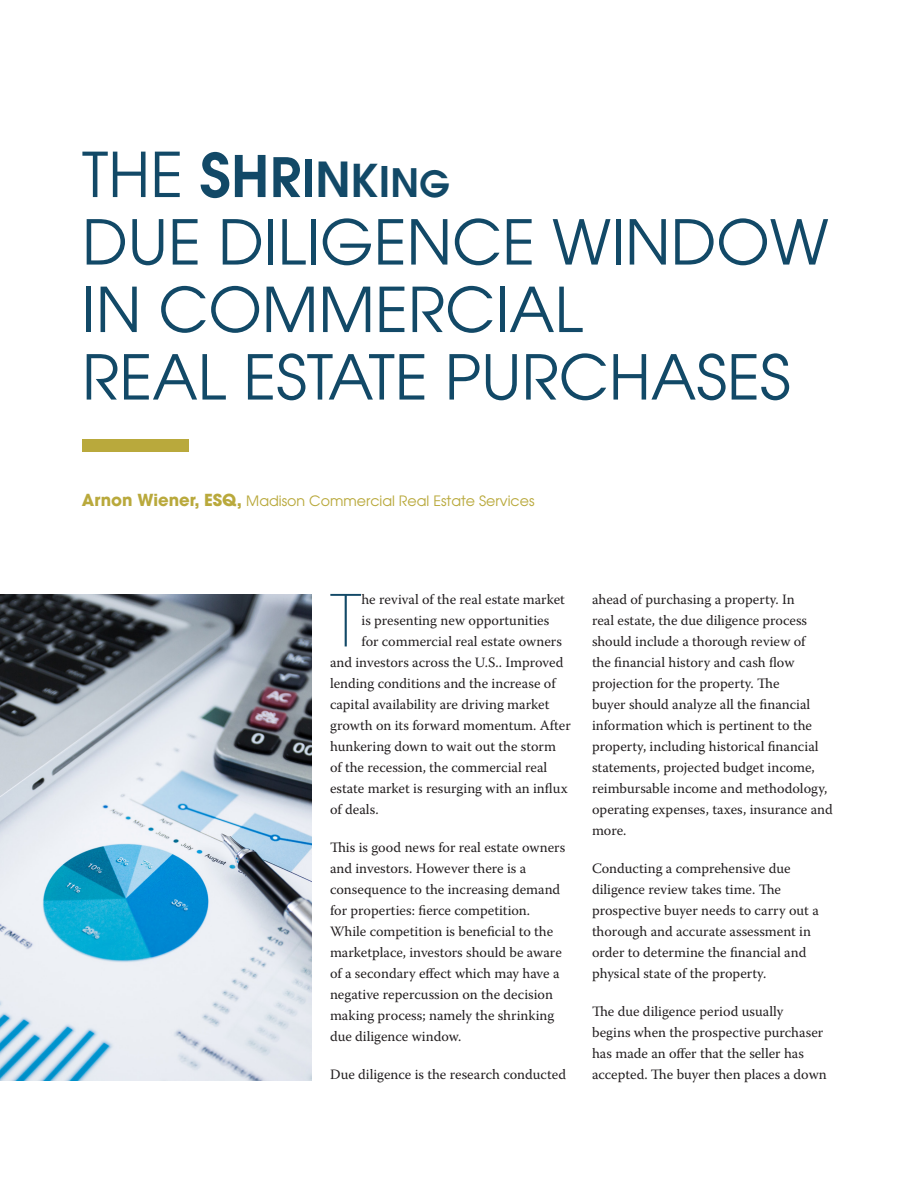
<style>
.page{position:relative;width:918px;height:1188px;background:#fff}
.page>*{position:absolute;margin:0;border:0;box-sizing:border-box;transform-origin:0 0}
.body{font:200 70.95px "Avant Garde";color:#124967}
.t1{font:61.5px "Avant Garde";color:#124967}
.t2{font:700 16.5px "Avant Garde";color:#b9a93c}
.body-2{font:14.25px/21px "Warnock Pro";color:#231f20}
.t3{font:14.25px "Avant Garde";color:#b9a93c}
.s1{font-weight:600;font-size:60px}
.s2{font-weight:600;font-size:57px}
.s3{font-weight:600;font-size:54px}
.s4{font-weight:600;font-size:51px}
.s5{font-weight:600;font-size:48px}
.s6{font-weight:600;font-size:45px}
.s7{font-weight:600;font-size:42px}
.s8{font-weight:600;font-size:39px}
.s9{font-weight:600;font-size:36px}
</style>
<div class="page">
<img style="left:0;top:594px;width:311px;height:487px">
<div style="left:82px;top:439px;width:106px;height:13px;background:#b9a93c"></div>
<p class="t1" style="left:82px;top:136px;width:369px">THE <span class="s1">S</span><span class="s2">H</span><span class="s3">R</span><span class="s4">I</span><span class="s5">N</span><span class="s6">K</span><span class="s7">I</span><span class="s8">N</span><span class="s9">G</span></p>
<p class="t1" style="left:82px;top:204px;width:748px">DUE DILIGENCE WINDOW</p>
<p class="t1" style="left:82px;top:271px;width:503px">IN COMMERCIAL</p>
<p class="t1" style="left:82px;top:339px;width:710px">REAL ESTATE PURCHASES</p>
<p class="t2" style="left:82px;top:489px;width:162px">Arnon Wiener, ESQ,</p>
<p class="t3" style="left:246px;top:492px;width:290px">Madison Commercial Real Estate Services</p>
<p class="body" style="left:330px;top:579px;width:33px">T</p>
<p class="body-2" style="left:361px;top:589px;width:205px">he revival of the real estate market</p>
<p class="body-2" style="left:361px;top:610px;width:189px">is presenting new opportunities</p>
<p class="body-2" style="left:361px;top:631px;width:202px">for commercial real estate owners</p>
<p class="body-2" style="left:330px;top:652px;width:235px">and investors across the U S. .. Improved</p>
<p class="body-2" style="left:330px;top:673px;width:227px">lending conditions and the increase of</p>
<p class="body-2" style="left:330px;top:694px;width:221px">capital availability are driving market</p>
<p class="body-2" style="left:330px;top:715px;width:242px">growth on its forward momentum. After</p>
<p class="body-2" style="left:330px;top:736px;width:228px">hunkering down to wait out the storm</p>
<p class="body-2" style="left:330px;top:757px;width:219px">of the recession, the commercial real</p>
<p class="body-2" style="left:330px;top:778px;width:239px">estate market is resurging with an influx</p>
<p class="body-2" style="left:330px;top:799px;width:50px">of deals.</p>
<p class="body-2" style="left:330px;top:837px;width:237px">This is good news for real estate owners and investors. However there is a consequence to the increasing demand for properties: fierce competition.<br>While competition is beneficial to the marketplace, investors should be aware of a secondary effect which may have a negative repercussion on the decision making process; namely the shrinking due diligence window.</p>
<p class="body-2" style="left:330px;top:1064px;width:238px">Due diligence is the research conducted</p>
<p class="body-2" style="left:592px;top:589px;width:242px">ahead of purchasing a property In.<br>real estate, the due diligence process should include a thorough review of<br>the financial history and cash flow projection for the property. The<br>buyer should analyze all the financial information which is pertinent to the property, including historical financial statements, projected budget income, reimbursable income and methodology, operating expenses, taxes, insurance and more.</p>
<p class="body-2" style="left:592px;top:858px;width:228px">Conducting a comprehensive due diligence review takes time. The prospective buyer needs to carry out a thorough and accurate assessment in order to determine the financial and physical state of the property.</p>
<p class="body-2" style="left:592px;top:1001px;width:236px">The due diligence period usually<br>begins when the prospective purchaser has made an offer that the seller has accepted. The buyer then places a down</p>
</div>
